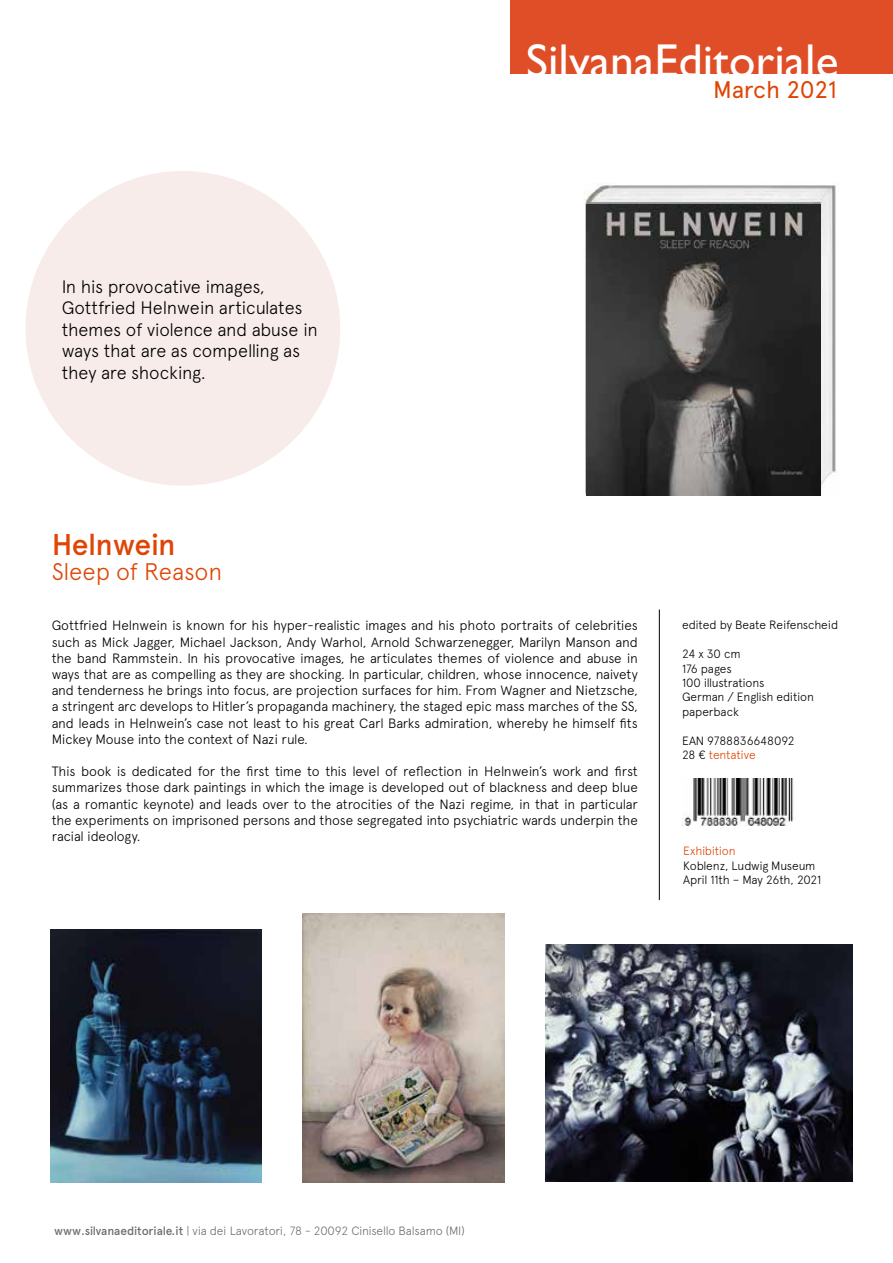
<style>
.page{position:relative;width:893px;height:1263px;background:#fff}
.page>*{position:absolute;margin:0;border:0;box-sizing:border-box;transform-origin:0 0}
.t1{font:47.7px "Gill Sans";color:#fff}
.t2{font:500 30px "Apercu";letter-spacing:-.02em;color:#df4505}
.t3{font:300 24px "Apercu";letter-spacing:-.015em;color:#df4505}
.t4{font:24px "Apercu";letter-spacing:-.015em;color:#df4505}
.t5{font:300 18px/21.6px "Apercu";letter-spacing:-.01em;color:#000}
.t6{font:300 13.5px/16.2px "Apercu";letter-spacing:-.015em;color:#000;text-align:justify}
.t7{font:300 12px/14.4px "Apercu";letter-spacing:-.015em;color:#000}
.t8{font:300 12px "Apercu";letter-spacing:-.015em;color:#706f6f}
.t9{font:300 12px "Apercu";letter-spacing:-.02em;color:#df4505}
.s1{color:#df4505}
.s2{font-weight:500}
</style>
<div class="page">
<div style="left:26px;top:171px;width:314px;height:315px;background:#f8eceb;border-radius:50%"></div>
<div style="left:510px;top:0;width:383px;height:74px;background:#df4e27"></div>
<hr style="left:659px;top:609px;width:1px;height:291px;background:#000">
<img style="left:682px;top:778px;width:112px;height:47px">
<img style="left:583px;top:183px;width:253px;height:313px">
<img style="left:587px;top:204px;width:234px;height:292px">
<img style="left:546px;top:944px;width:306px;height:237px">
<img style="left:50px;top:929px;width:212px;height:254px">
<img style="left:303px;top:914px;width:202px;height:269px">
<h1 class="t1" style="left:526px;top:34px;width:314px">SilvanaEditoriale</h1>
<h3 class="t4" style="left:713px;top:76px;width:125px">March 2021</h3>
<h3 class="t5" style="left:62px;top:275px;width:257px">In his provocative images,<br>Gottfried Helnwein articulates themes of violence and abuse in ways that are as compelling as they are shocking.</h3>
<h2 class="t2" style="left:52px;top:526px;width:125px">Helnwein</h2>
<h3 class="t3" style="left:52px;top:557px;width:172px">Sleep of Reason</h3>
<p class="t6" style="left:52px;top:617px;width:588px">Gottfried Helnwein is known for his hyper-realistic images and his photo portraits of celebrities such as Mick Jagger, Michael Jackson, Andy Warhol, Arnold Schwarzenegger, Marilyn Manson and the band Rammstein. In his provocative images, he articulates themes of violence and abuse in ways that are as compelling as they are shocking. In particular, children, whose innocence, naivety and tenderness he brings into focus, are projection surfaces for him. From Wagner and Nietzsche, a stringent arc develops to Hitler’s propaganda machinery, the staged epic mass marches of the SS, and leads in Helnwein’s case not least to his great Carl Barks admiration, whereby he himself fits Mickey Mouse into the context of Nazi rule.</p>
<p class="t6" style="left:52px;top:763px;width:588px">This book is dedicated for the first time to this level of reflection in Helnwein’s work and first summarizes those dark paintings in which the image is developed out of blackness and deep blue (as a romantic keynote) and leads over to the atrocities of the Nazi regime, in that in particular the experiments on imprisoned persons and those segregated into psychiatric wards underpin the racial ideology.</p>
<p class="t7" style="left:682px;top:618px;width:158px">edited by Beate Reifenscheid</p>
<p class="t7" style="left:682px;top:647px;width:133px">24 x 30 cm<br>176 pages<br>100 illustrations<br>German / English edition paperback</p>
<p class="t7" style="left:682px;top:733px;width:114px">EAN 9788836648092<br>28 € <span class="s1">tentative</span></p>
<p class="t9" style="left:683px;top:844px;width:54px">Exhibition</p>
<p class="t7" style="left:683px;top:858px;width:139px">Koblenz, Ludwig Museum<br>April 11th – May 26th, 2021</p>
<p class="t8" style="left:54px;top:1223px;width:412px"><span class="s2">www.silvanaeditoriale.it</span> | via dei Lavoratori, 78 - 20092 Cinisello Balsamo (MI)</p>
</div>
